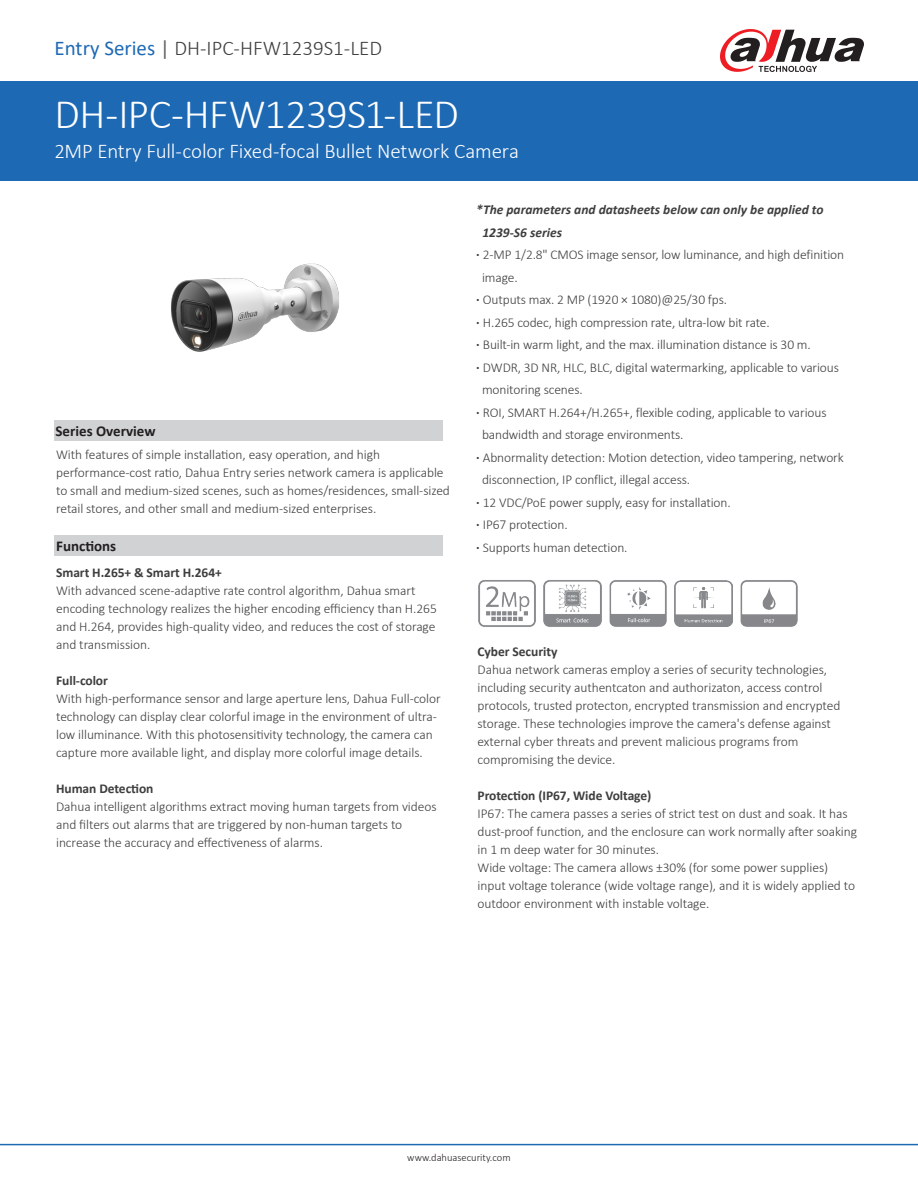
<style>
.page{position:relative;width:918px;height:1188px;background:#fff}
.page>*{position:absolute;margin:0;border:0;box-sizing:border-box;transform-origin:0 0}
.t1{font:300 42px "Calibri";letter-spacing:-.015em;color:#fff}
.t2{font:300 21px "Calibri";letter-spacing:-.01em;color:#fff}
.t3{font:300 21px "Calibri";color:#3e3e3f}
.t4{font:700 15px "Calibri";color:#231f20}
.t5{font:300 13.5px/18px "Calibri";letter-spacing:-.005em;color:#3e3e3f}
.t6{font:700 13.5px "Calibri";letter-spacing:-.005em;color:#3e3e3f}
.t7{font:italic 700 13.5px "Calibri";color:#3e3e3f}
.t8{font:300 10.5px "Calibri";color:#231f20}
.s1{font-weight:400;color:#1e69b4}
.s2{font-weight:400;color:#636366}
.s3{font-weight:700}
</style>
<div class="page">
<div style="left:0;top:81px;width:918px;height:100px;background:#1e69b4"></div>
<hr style="left:0;top:1144px;width:918px;height:1px;background:#1e69b4">
<svg style="left:720px;top:29px;width:144px;height:43px"></svg>
<img style="left:171px;top:263px;width:168px;height:89px">
<div style="left:54px;top:421px;width:389px;height:20px;background:#d1d2d4"></div>
<div style="left:54px;top:535px;width:389px;height:21px;background:#d1d2d4"></div>
<img style="left:740px;top:580px;width:58px;height:47px">
<img style="left:675px;top:580px;width:57px;height:47px">
<img style="left:543px;top:580px;width:59px;height:47px">
<img style="left:478px;top:580px;width:58px;height:47px">
<img style="left:609px;top:580px;width:58px;height:47px">
<p class="t3" style="left:55px;top:35px;width:329px"><span class="s1">Entry Series</span> <span class="s2">|</span> DH-IPC-HFW1239S1-LED</p>
<p class="t1" style="left:55px;top:88px;width:406px">DH-IPC-HFW1239S1-LED</p>
<p class="t2" style="left:55px;top:138px;width:466px">2MP Entry Full-color Fixed-focal Bullet Network Camera</p>
<p class="t4" style="left:56px;top:421px;width:102px">Series Overview</p>
<p class="t5" style="left:56px;top:446px;width:395px">With features of simple installation, easy operation, and high performance-cost ratio, Dahua Entry series network camera is applicable to small and medium-sized scenes, such as homes/residences, small-sized retail stores, and other small and medium-sized enterprises.</p>
<p class="t4" style="left:56px;top:535px;width:62px">Functions</p>
<p class="t6" style="left:56px;top:563px;width:167px">Smart H.265+ &amp; Smart H.264+</p>
<p class="t5" style="left:56px;top:581px;width:382px">With advanced scene-adaptive rate control algorithm, Dahua smart encoding technology realizes the higher encoding efficiency than H.265 and H.264, provides high-quality video, and reduces the cost of storage and transmission.</p>
<p class="t6" style="left:56px;top:671px;width:53px">Full-color</p>
<p class="t5" style="left:56px;top:689px;width:386px">With high-performance sensor and large aperture lens, Dahua Full-color technology can display clear colorful image in the environment of ultra&shy;low illuminance. With this photosensitivity technology, the camera can capture more available light, and display more colorful image details.</p>
<p class="t6" style="left:56px;top:779px;width:99px">Human Detection</p>
<p class="t5" style="left:56px;top:797px;width:382px">Dahua intelligent algorithms extract moving human targets from videos and filters out alarms that are triggered by non-human targets to increase the accuracy and effectiveness of alarms.</p>
<p class="t7" style="left:476px;top:200px;width:349px">*The parameters and datasheets below can only be applied to</p>
<p class="t7" style="left:482px;top:223px;width:81px">1239-S6 series</p>
<p class="t5" style="left:476px;top:246px;width:369px"><span class="s3">·</span> 2-MP 1/2.8" CMOS image sensor, low luminance, and high definition</p>
<p class="t5" style="left:476px;top:266px;width:364px;line-height:22.5px;text-indent:6px">image.<br><span class="s3">·</span> Outputs max. 2 MP (1920 × 1080)@25/30 fps.<br><span class="s3">·</span> H.265 codec, high compression rate, ultra-low bit rate.<br><span class="s3">·</span> Built-in warm light, and the max. illumination distance is 30 m.<br><span class="s3">·</span> DWDR, 3D NR, HLC, BLC, digital watermarking, applicable to various</p>
<p class="t5" style="left:476px;top:378px;width:352px;line-height:22.5px;text-indent:6px">monitoring scenes.<br><span class="s3">·</span> ROI, SMART H.264+/H.265+, flexible coding, applicable to various</p>
<p class="t5" style="left:476px;top:423px;width:369px;line-height:22.5px;text-indent:6px">bandwidth and storage environments.<br><span class="s3">·</span> Abnormality detection: Motion detection, video tampering, network</p>
<p class="t5" style="left:476px;top:468px;width:256px;line-height:22.5px;text-indent:6px">disconnection, IP conflict, illegal access.<br><span class="s3">·</span> 12 VDC/PoE power supply, easy for installation. <span class="s3">·</span> IP67 protection.<br><span class="s3">·</span> Supports human detection.</p>
<p class="t6" style="left:478px;top:642px;width:81px">Cyber Security</p>
<p class="t5" style="left:478px;top:660px;width:351px">Dahua network cameras employ a series of security technologies,</p>
<p class="t5" style="left:478px;top:678px;width:346px">including security authentcaton and authorizaton, access control</p>
<p class="t5" style="left:478px;top:696px;width:364px">protocols, trusted protecton, encrypted transmission and encrypted</p>
<p class="t5" style="left:478px;top:714px;width:355px">storage. These technologies improve the camera's defense against</p>
<p class="t5" style="left:478px;top:732px;width:323px">external cyber threats and prevent malicious programs from</p>
<p class="t5" style="left:478px;top:750px;width:139px">compromising the device.</p>
<p class="t6" style="left:478px;top:786px;width:175px">Protection (IP67, Wide Voltage)</p>
<p class="t5" style="left:478px;top:804px;width:381px">IP67: The camera passes a series of strict test on dust and soak. It has dust-proof function, and the enclosure can work normally after soaking in 1 m deep water for 30 minutes.</p>
<p class="t5" style="left:478px;top:858px;width:379px">Wide voltage: The camera allows ±30% (for some power supplies) input voltage tolerance (wide voltage range), and it is widely applied to outdoor environment with instable voltage.</p>
<p class="t8" style="left:407px;top:1151px;width:105px">www.dahuasecurity.com</p>
</div>
